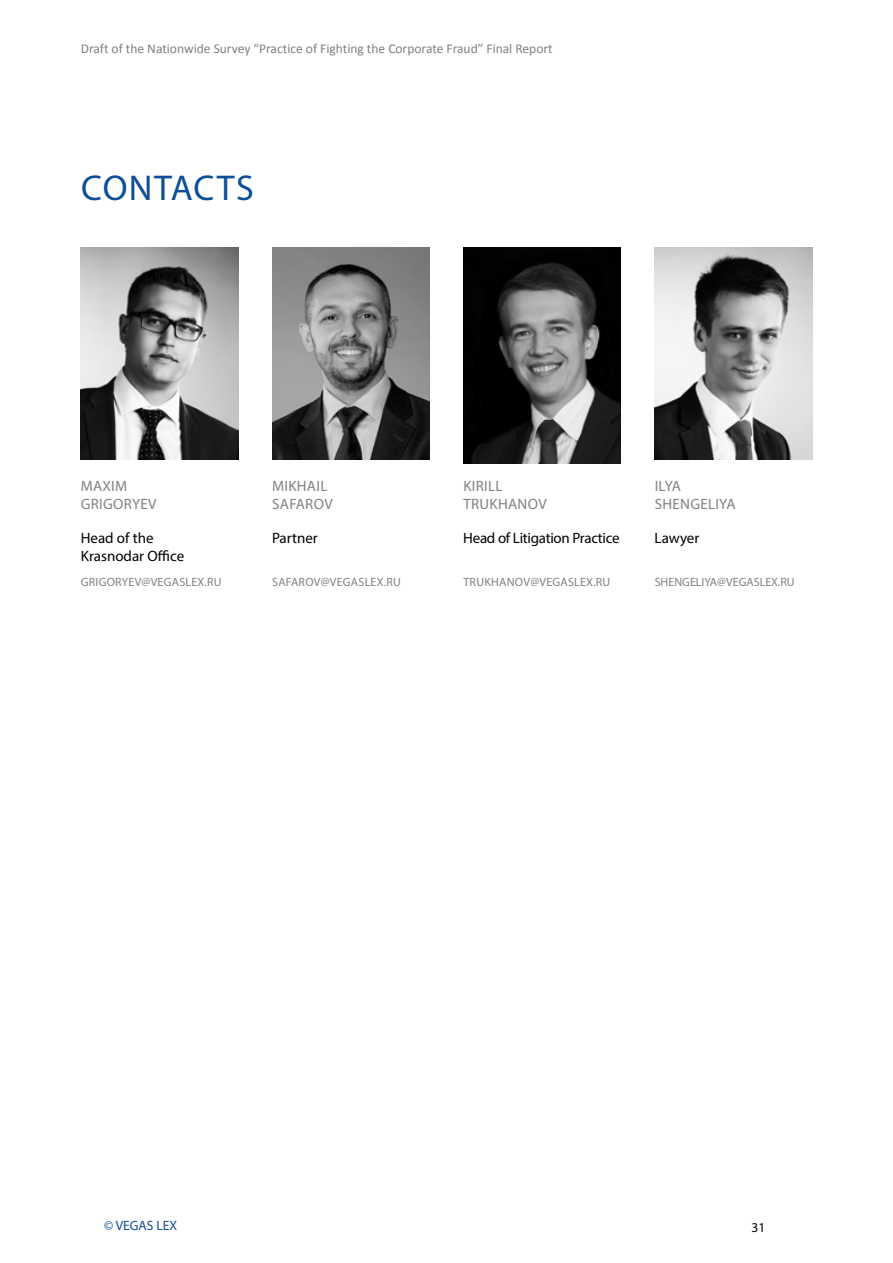
<style>
.page{position:relative;width:893px;height:1263px;background:#fff}
.page>*{position:absolute;margin:0;border:0;box-sizing:border-box;transform-origin:0 0}
.t1{font:36px "Myriad Pro";letter-spacing:.035em;color:#0e4e97}
.t2{font:15px/18px "Myriad Pro";letter-spacing:-.005em;color:#000}
.t3{font:15px/18px "Myriad Pro";letter-spacing:.02em;color:#808285}
.t4{font:13.5px "Calibri";color:#808080}
.t5{font:13.5px "Myriad Pro";color:#0e4e97}
.t6{font:13.5px "Myriad Pro";color:#000}
.t7{font:12px "Myriad Pro";letter-spacing:.02em;color:#808285}
.t8{font:12px "Myriad Pro";color:#808285}
</style>
<div class="page">
<img style="left:655px;top:248px;width:157px;height:211px">
<img style="left:463px;top:248px;width:158px;height:216px">
<img style="left:272px;top:248px;width:158px;height:211px">
<img style="left:81px;top:248px;width:157px;height:211px">
<p class="t4" style="left:81px;top:40px;width:473px">Draft of the Nationwide Survey “Practice of Fighting the Corporate Fraud” Final Report</p>
<h1 class="t1" style="left:81px;top:166px;width:174px">CONTACTS</h1>
<p class="t3" style="left:81px;top:477px;width:77px">MAXIM<br>GRIGORYEV</p>
<p class="t3" style="left:463px;top:477px;width:85px">KIRILL<br>TRUKHANOV</p>
<p class="t3" style="left:655px;top:477px;width:82px">ILYA<br>SHENGELIYA</p>
<p class="t3" style="left:272px;top:477px;width:62px">MIKHAIL<br>SAFAROV</p>
<p class="t2" style="left:81px;top:528px;width:105px">Head of the<br>Krasnodar Office</p>
<p class="t2" style="left:272px;top:528px;width:47px">Partner</p>
<p class="t2" style="left:463px;top:528px;width:158px">Head of Litigation Practice</p>
<p class="t2" style="left:655px;top:528px;width:46px">Lawyer</p>
<p class="t7" style="left:81px;top:574px;width:142px">GRIGORYEV@VEGASLEX.RU</p>
<p class="t7" style="left:272px;top:574px;width:130px">SAFAROV@VEGASLEX.RU</p>
<p class="t7" style="left:463px;top:574px;width:148px">TRUKHANOV@VEGASLEX.RU</p>
<p class="t8" style="left:655px;top:574px;width:141px">SHENGELIYA@VEGASLEX.RU</p>
<p class="t5" style="left:104px;top:1217px;width:74px">© VEGAS LEX</p>
<p class="t6" style="left:752px;top:1219px;width:15px">31</p>
</div>
